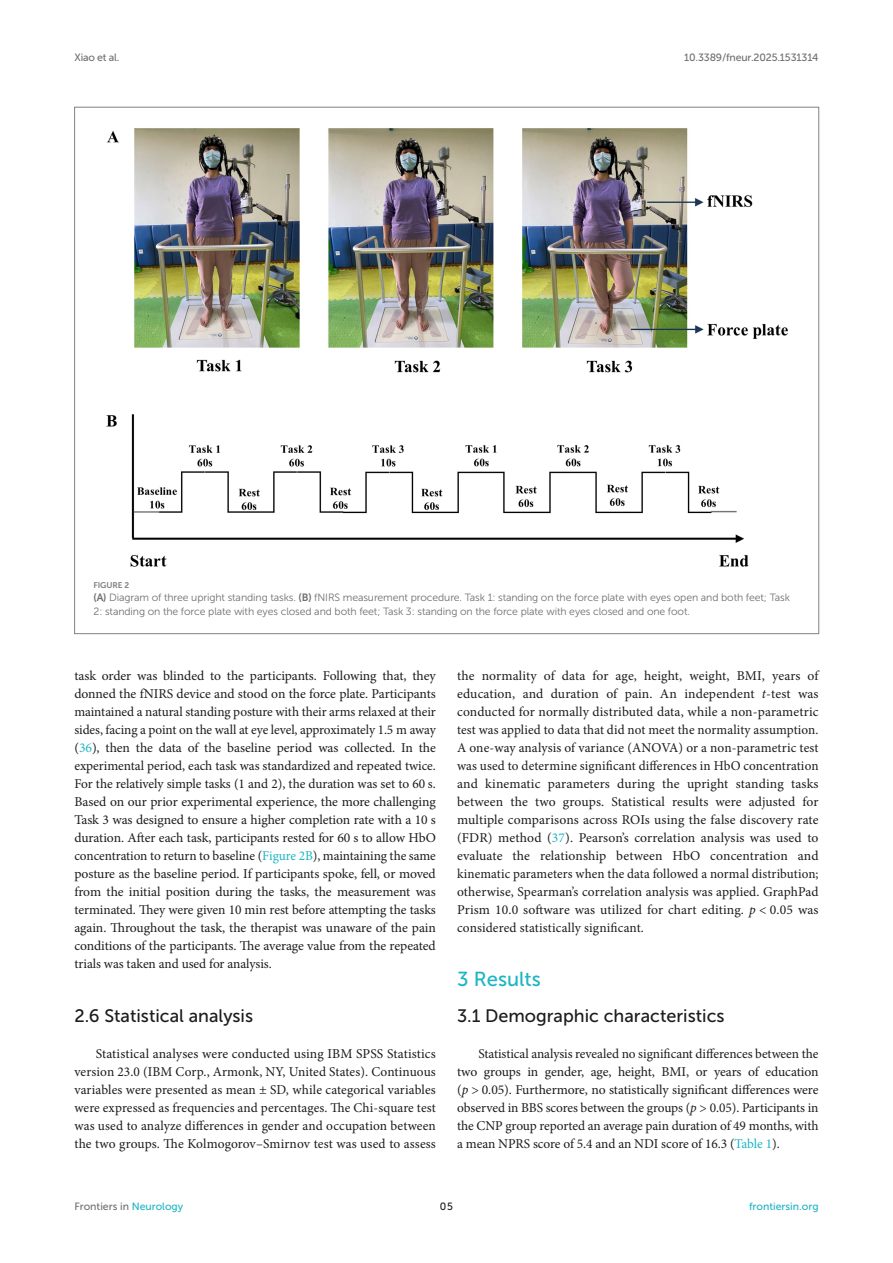
<style>
.page{position:relative;width:893px;height:1263px;background:#fff}
.page>*{position:absolute;margin:0;border:0;box-sizing:border-box;transform-origin:0 0}
.HEAD_1{font:20.25px "Museo Sans 500";color:#1db5c3}
.HEAD_2_after_HEAD_1{font:18px "Museo Sans 500";color:#1b1c1b}
.HEAD_2{font:18px "Museo Sans 500";color:#1b1c1b}
.TEXT{font:13.5px/18px "Minion Pro";color:#1b1c1b;text-align:justify}
.FIG_LEG{font:10.5px/13.5px "Museo Sans 300";letter-spacing:-.01em;color:#706f70}
.t1{font:10.5px "Museo Sans 500";letter-spacing:-.015em;color:#706f70}
.t2{font:10.5px "Museo Sans 500";color:#1db5c3}
.t3{font:10.5px "Museo Sans 500";color:#1b1c1b}
.FIG_HD{font:8.25px "Museo Sans 700";letter-spacing:-.01em;color:#7e7f7f}
.s1{font-family:"Museo Sans 700"}
.s2{color:#1db5c3}
.s3{font-style:italic}
</style>
<div class="page">
<img style="left:106px;top:128px;width:682px;height:439px">
<p class="t1" style="left:74px;top:52px;width:47px">Xiao et al.</p>
<p class="t1" style="left:684px;top:52px;width:136px">10.3389/fneur.2025.1531314</p>
<p class="FIG_HD" style="left:94px;top:580px;width:37px">FIGURE 2</p>
<p class="FIG_LEG" style="left:94px;top:591px;width:698px"><span class="s1">(A)</span> Diagram of three upright standing tasks. <span class="s1">(B)</span> fNIRS measurement procedure. Task 1: standing on the force plate with eyes open and both feet; Task<br>2: standing on the force plate with eyes closed and both feet; Task 3: standing on the force plate with eyes closed and one foot.</p>
<p class="TEXT" style="left:74px;top:667px;width:363px">task order was blinded to the participants. Following that, they donned the fNIRS device and stood on the force plate. Participants maintained a natural standing posture with their arms relaxed at their sides, facing a point on the wall at eye level, approximately 1.5 m away (<span class="s2">36</span>), then the data of the baseline period was collected. In the experimental period, each task was standardized and repeated twice.<br>For the relatively simple tasks (1 and 2), the duration was set to 60 s.<br>Based on our prior experimental experience, the more challenging Task 3 was designed to ensure a higher completion rate with a 10 s duration. After each task, participants rested for 60 s to allow HbO concentration to return to baseline (<span class="s2">Figure 2B</span>), maintaining the same posture as the baseline period. If participants spoke, fell, or moved from the initial position during the tasks, the measurement was terminated. They were given 10 min rest before attempting the tasks again. Throughout the task, the therapist was unaware of the pain conditions of the participants. The average value from the repeated trials was taken and used for analysis.</p>
<p class="HEAD_2" style="left:74px;top:1006px;width:180px">2.6 Statistical analysis</p>
<p class="TEXT" style="left:74px;top:1045px;width:363px;text-indent:21px">Statistical analyses were conducted using IBM SPSS Statistics version 23.0 (IBM Corp., Armonk, NY, United States). Continuous variables were presented as mean ± SD, while categorical variables were expressed as frequencies and percentages. The Chi-square test was used to analyze differences in gender and occupation between the two groups. The Kolmogorov–Smirnov test was used to assess</p>
<p class="TEXT" style="left:457px;top:667px;width:363px">the normality of data for age, height, weight, BMI, years of education, and duration of pain. An independent <span class="s3">t</span>-test was conducted for normally distributed data, while a non-parametric test was applied to data that did not meet the normality assumption.<br>A one-way analysis of variance (ANOVA) or a non-parametric test was used to determine significant differences in HbO concentration and kinematic parameters during the upright standing tasks between the two groups. Statistical results were adjusted for multiple comparisons across ROIs using the false discovery rate (FDR) method (<span class="s2">37</span>). Pearson’s correlation analysis was used to evaluate the relationship between HbO concentration and kinematic parameters when the data followed a normal distribution; otherwise, Spearman’s correlation analysis was applied. GraphPad Prism 10.0 software was utilized for chart editing. <span class="s3">p</span> &lt; 0.05 was considered statistically significant.</p>
<p class="HEAD_1" style="left:457px;top:968px;width:85px">3 Results</p>
<p class="HEAD_2_after_HEAD_1" style="left:457px;top:1006px;width:269px">3.1 Demographic characteristics</p>
<p class="TEXT" style="left:457px;top:1045px;width:363px;text-indent:21px">Statistical analysis revealed no significant differences between the two groups in gender, age, height, BMI, or years of education (<span class="s3">p</span> &gt; 0.05). Furthermore, no statistically significant differences were observed in BBS scores between the groups (<span class="s3">p</span> &gt; 0.05). Participants in the CNP group reported an average pain duration of 49 months, with a mean NPRS score of 5.4 and an NDI score of 16.3 (<span class="s2">Table 1</span>).</p>
<p class="t1" style="left:74px;top:1200px;width:110px">Frontiers in <span class="s2">Neurology</span></p>
<p class="t3" style="left:440px;top:1200px;width:14px">05</p>
<p class="t2" style="left:749px;top:1200px;width:71px">frontiersin.org</p>
</div>
